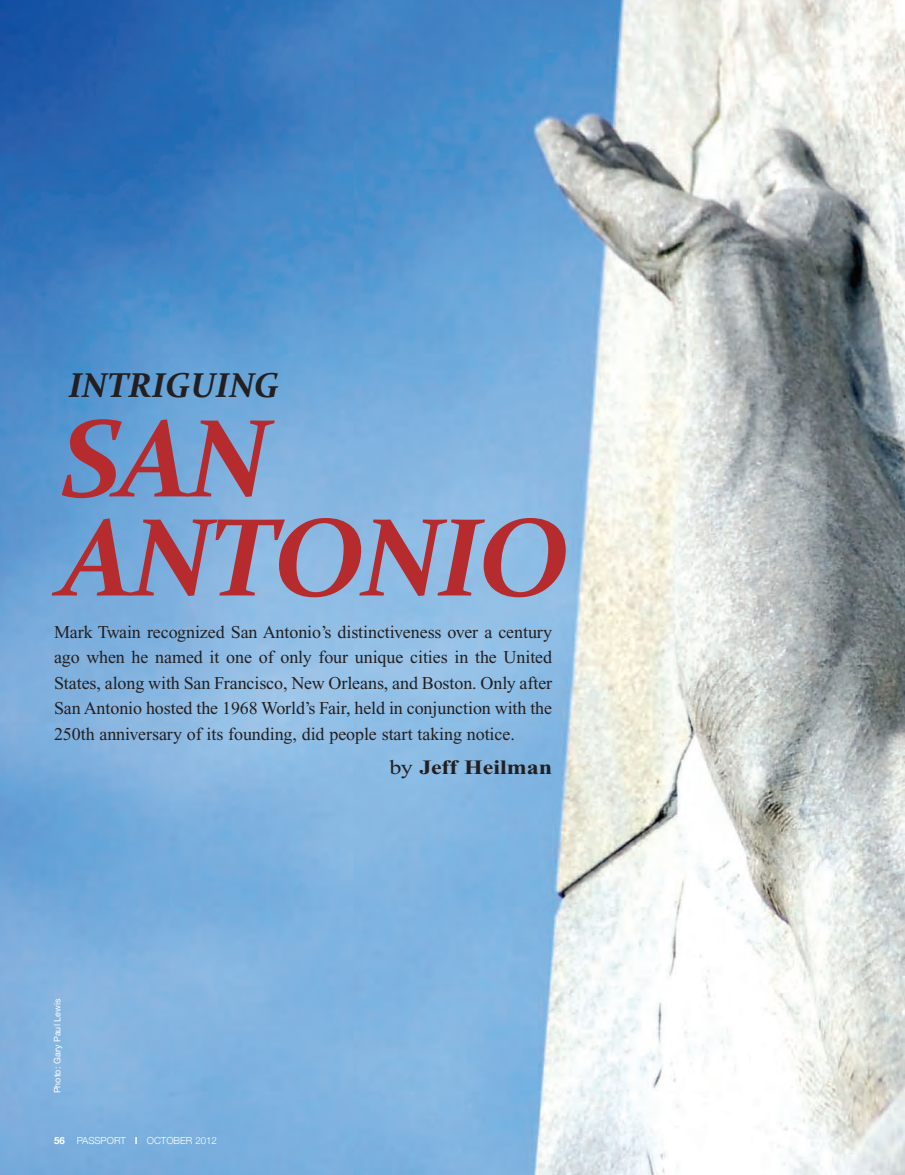
<style>
.page{position:relative;width:905px;height:1175px;background:#fff}
.page>*{position:absolute;margin:0;border:0;box-sizing:border-box;transform-origin:0 0}
.t1{font:italic 700 111px/99px "Constantia";letter-spacing:-.03em;color:#b62c2e}
.t2{font:italic 700 34.5px "Constantia";color:#231f20}
.t3{font:700 20.4px "Times New Roman";color:#231f20;scale:1.18 1}
.t4{font:18px/25.5px "Times New Roman";letter-spacing:-.005em;color:#231f20;text-align:justify}
.t5{font:300 9.75px "Helvetica Neue";color:#fff}
.t6{font:9px "Helvetica Neue LT Std";color:#fff}
.s1{font-weight:400}
.s2{font-weight:700}
</style>
<div class="page">
<img style="left:0;top:0;width:904px;height:1174px">
<h2 class="t2" style="left:68px;top:364px;width:212px">INTRIGUING</h2>
<h1 class="t1" style="left:60px;top:409px;width:510px">SAN<br>ANTONIO</h1>
<p class="t4" style="left:54px;top:620px;width:499px">Mark Twain recognized San Antonio’s distinctiveness over a century ago when he named it one of only four unique cities in the United States, along with San Francisco, New Orleans, and Boston. Only after San Antonio hosted the 1968 World’s Fair, held in conjunction with the 250th anniversary of its founding, did people start taking notice.</p>
<p class="t3" style="left:389px;top:760px;width:140px"><span class="s1">by</span> Jeff Heilman</p>
<p class="t6" style="left:52px;top:1093px;width:96px;rotate:-90deg">Photo: Gary Paul Lewis</p>
<p class="t5" style="left:54px;top:1134px;width:164px"><span class="s2">56</span> PASSPORT <span class="s2">I</span> OCTOBER 2012</p>
</div>
